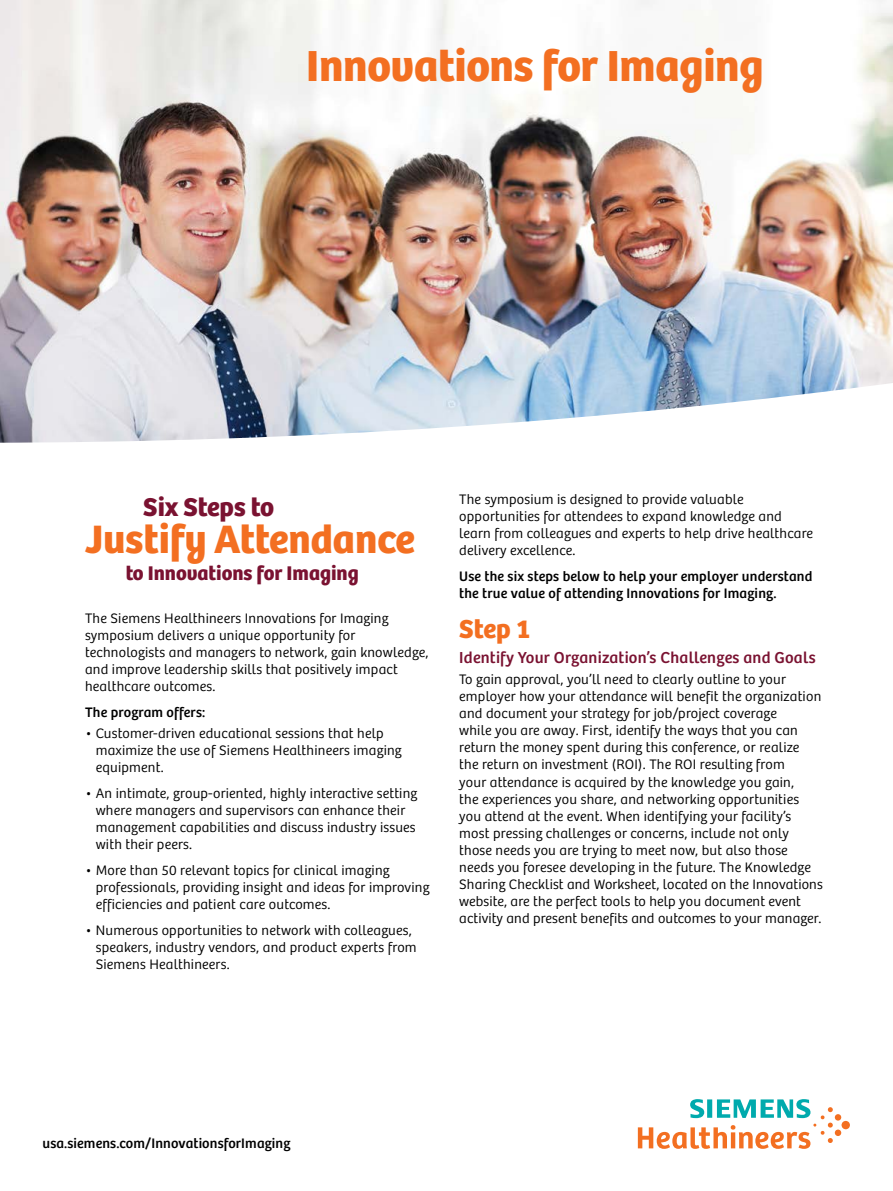
<style>
.page{position:relative;width:893px;height:1191px;background:#fff}
.page>*{position:absolute;margin:0;border:0;box-sizing:border-box;transform-origin:0 0}
.t1{font:45px "Bree SH Headline Regular";letter-spacing:-.005em;color:#f36f21}
.t2{font:41.1px "Bree SH Headline Regular";color:#f36f21}
.t3{font:27px "Bree SH Text Bold";color:#f36f21}
.t4{font:26.7px "Bree SH Headline Regular";color:#7a1231}
.t5{font:20.55px "Bree SH Headline Regular";color:#7a1231}
.t6{font:16.5px "Bree SH Text Regular";letter-spacing:.015em;color:#7a1231}
.t7{font:14.25px/17.1px "Bree SH Text Light";letter-spacing:.015em;color:#000}
.t8{font:14.25px/17.1px "Bree SH Text Regular";letter-spacing:.015em;color:#000}
</style>
<div class="page">
<img style="left:0;top:0;width:893px;height:381px">
<svg style="left:0;top:381px;width:893px;height:62px"></svg>
<svg style="left:638px;top:1099px;width:212px;height:50px"></svg>
<h1 class="t1" style="left:306px;top:39px;width:459px">Innovations for Imaging</h1>
<h3 class="t4" style="left:143px;top:491px;width:132px">Six Steps to</h3>
<h2 class="t2" style="left:85px;top:514px;width:331px">Justify Attendance</h2>
<h3 class="t5" style="left:126px;top:561px;width:234px">to Innovations for Imaging</h3>
<p class="t7" style="left:85px;top:609px;width:345px">The Siemens Healthineers Innovations for Imaging symposium delivers a unique opportunity for technologists and managers to network, gain knowledge, and improve leadership skills that positively impact healthcare outcomes.</p>
<p class="t8" style="left:85px;top:703px;width:122px">The program offers:</p>
<p class="t7" style="left:96px;top:725px;width:307px;text-indent:-11px">• Customer-driven educational sessions that help maximize the use of Siemens Healthineers imaging equipment.</p>
<p class="t7" style="left:96px;top:785px;width:323px;text-indent:-11px">• An intimate, group-oriented, highly interactive setting where managers and supervisors can enhance their management capabilities and discuss industry issues with their peers.</p>
<p class="t7" style="left:96px;top:862px;width:335px;text-indent:-11px">• More than 50 relevant topics for clinical imaging professionals, providing insight and ideas for improving efficiencies and patient care outcomes.</p>
<p class="t7" style="left:96px;top:921px;width:322px;text-indent:-11px">• Numerous opportunities to network with colleagues, speakers, industry vendors, and product experts from<br>Siemens Healthineers.</p>
<p class="t7" style="left:459px;top:490px;width:355px">The symposium is designed to provide valuable opportunities for attendees to expand knowledge and learn from colleagues and experts to help drive healthcare delivery excellence.</p>
<p class="t8" style="left:459px;top:567px;width:355px">Use the six steps below to help your employer understand the true value of attending Innovations for Imaging.</p>
<h3 class="t3" style="left:459px;top:612px;width:72px">Step 1</h3>
<p class="t6" style="left:459px;top:647px;width:358px">Identify Your Organization’s Challenges and Goals</p>
<p class="t7" style="left:459px;top:671px;width:365px">To gain approval, you’ll need to clearly outline to your employer how your attendance will benefit the organization and document your strategy for job/project coverage<br>while you are away. First, identify the ways that you can return the money spent during this conference, or realize<br>the return on investment (ROI). The ROI resulting from<br>your attendance is acquired by the knowledge you gain,<br>the experiences you share, and networking opportunities you attend at the event. When identifying your facility’s most pressing challenges or concerns, include not only those needs you are trying to meet now, but also those needs you foresee developing in the future. The Knowledge Sharing Checklist and Worksheet, located on the Innovations website, are the perfect tools to help you document event activity and present benefits and outcomes to your manager.</p>
<p class="t8" style="left:43px;top:1135px;width:249px">usa.siemens.com/InnovationsforImaging</p>
</div>
